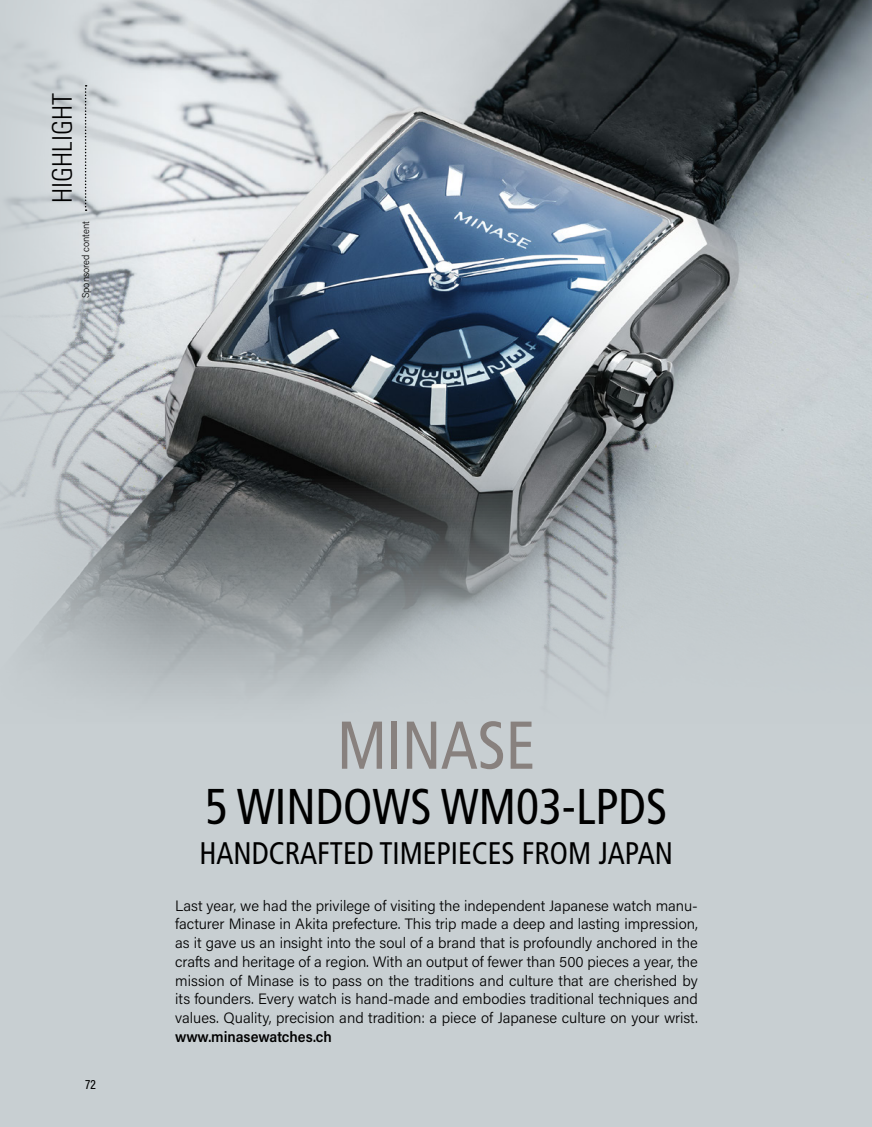
<style>
.page{position:relative;width:872px;height:1127px;background:#fff}
.page>*{position:absolute;margin:0;border:0;box-sizing:border-box;transform-origin:0 0}
.t1{font:condensed 67.5px "Frutiger";letter-spacing:-.005em;color:#88817e;scale:.95 1}
.t2{font:condensed 50.25px "Frutiger";color:#000;scale:.95 1}
.t3{font:condensed 31.2px "Frutiger";color:#000;scale:.95 1}
.t4{font:300 condensed 27px "Univers LT Std";color:#000}
.t5{font:300 15px/18.8px "Acumin Pro";color:#000;text-align:justify}
.t6{font:600 15px "Acumin Pro Semi Cond";color:#000}
.t7{font:500 13.5px "Acumin Pro Cond";color:#000}
.t8{font:300 10.05px "Acumin Pro Semi Cond";color:#000}
</style>
<div class="page">
<div style="left:1px;top:0;width:871px;height:1127px;background:#c8cfd2"></div>
<img style="left:162px;top:0;width:710px;height:699px">
<svg style="left:0;top:0;width:162px;height:1127px"></svg>
<svg style="left:85px;top:85px;width:2px;height:126px"></svg>
<h3 class="t4" style="left:46px;top:203px;width:111px;rotate:-90deg">HIGHLIGHT</h3>
<p class="t8" style="left:79px;top:298px;width:79px;rotate:-90deg">Sponsored content</p>
<p class="t7" style="left:86px;top:1076px;width:12px">72</p>
<h1 class="t1" style="left:337px;top:706px;width:210px">MINASE</h1>
<h2 class="t2" style="left:205px;top:777px;width:488px">5 WINDOWS WM03-LPDS</h2>
<h3 class="t3" style="left:199px;top:835px;width:500px">HANDCRAFTED TIMEPIECES FROM JAPAN</h3>
<p class="t5" style="left:175px;top:895px;width:524px">Last year, we had the privilege of visiting the independent Japanese watch manu&shy;facturer Minase in Akita prefecture. This trip made a deep and lasting impression, as it gave us an insight into the soul of a brand that is profoundly anchored in the crafts and heritage of a region. With an output of fewer than 500 pieces a year, the mission of Minase is to pass on the traditions and culture that are cherished by its founders. Every watch is hand-made and embodies traditional techniques and values. Quality, precision and tradition: a piece of Japanese culture on your wrist.</p>
<p class="t6" style="left:175px;top:1026px;width:158px">www.minasewatches.ch</p>
</div>
